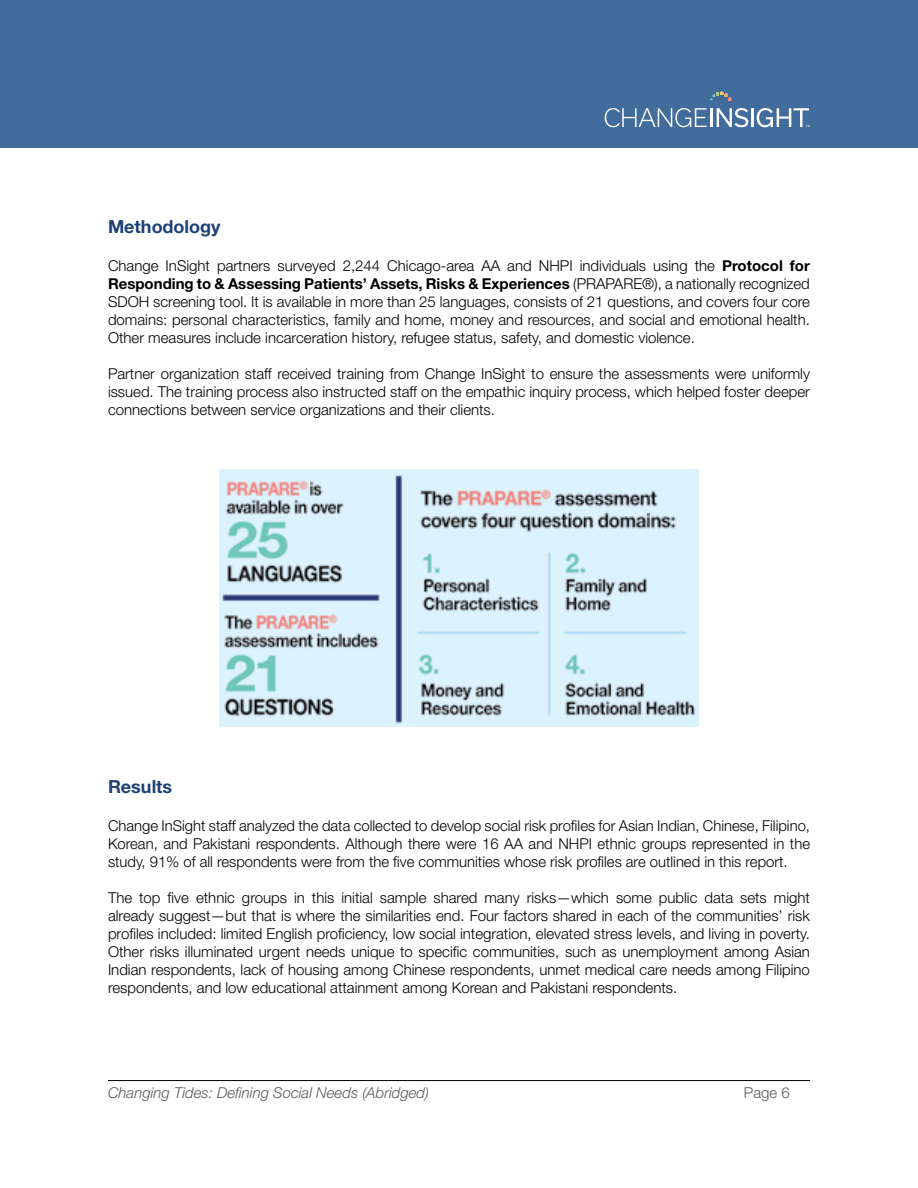
<style>
.page{position:relative;width:918px;height:1188px;background:#fff}
.page>*{position:absolute;margin:0;border:0;box-sizing:border-box;transform-origin:0 0}
.t1{font:700 18px "Helvetica Neue LT Std";color:#1e4173}
.t2{font:300 15px/18px "Helvetica Neue LT Std";color:#000;text-align:justify}
.t3{font:italic 300 15px "Helvetica Neue LT Std";color:#58595b}
.t4{font:300 15px "Helvetica Neue LT Std";color:#58595b}
.s1{font-weight:700}
</style>
<div class="page">
<div style="left:0;top:0;width:918px;height:148px;background:#426c9c"></div>
<svg style="left:721px;top:92px;width:11px;height:9px"></svg>
<svg style="left:605px;top:108px;width:102px;height:19px"></svg>
<hr style="left:710px;top:108px;width:3px;height:19px;background:#fff">
<svg style="left:717px;top:108px;width:31px;height:19px"></svg>
<hr style="left:751px;top:108px;width:3px;height:19px;background:#fff">
<svg style="left:757px;top:108px;width:53px;height:19px"></svg>
<hr style="left:108px;top:1080px;width:702px;height:1px;background:#000">
<img style="left:219px;top:469px;width:480px;height:257px">
<p class="t1" style="left:108px;top:216px;width:114px">Methodology</p>
<p class="t2" style="left:108px;top:257px;width:704px">Change InSight partners surveyed 2,244 Chicago-area AA and NHPI individuals using the <span class="s1">Protocol for Responding to &amp; Assessing Patients’ Assets, Risks &amp; Experiences</span> (PRAPARE®), a nationally recognized SDOH screening tool. It is available in more than 25 languages, consists of 21 questions, and covers four core domains: personal characteristics, family and home, money and resources, and social and emotional health.<br>Other measures include incarceration history, refugee status, safety, and domestic violence.</p>
<p class="t2" style="left:108px;top:365px;width:704px">Partner organization staff received training from Change InSight to ensure the assessments were uniformly issued. The training process also instructed staff on the empathic inquiry process, which helped foster deeper connections between service organizations and their clients.</p>
<p class="t1" style="left:108px;top:775px;width:66px">Results</p>
<p class="t2" style="left:108px;top:816px;width:704px">Change InSight staff analyzed the data collected to develop social risk profiles for Asian Indian, Chinese, Filipino, Korean, and Pakistani respondents. Although there were 16 AA and NHPI ethnic groups represented in the study, 91% of all respondents were from the five communities whose risk profiles are outlined in this report.</p>
<p class="t2" style="left:108px;top:888px;width:704px">The top five ethnic groups in this initial sample shared many risks—which some public data sets might already suggest—but that is where the similarities end. Four factors shared in each of the communities’ risk profiles included: limited English proficiency, low social integration, elevated stress levels, and living in poverty.<br>Other risks illuminated urgent needs unique to specific communities, such as unemployment among Asian Indian respondents, lack of housing among Chinese respondents, unmet medical care needs among Filipino respondents, and low educational attainment among Korean and Pakistani respondents.</p>
<p class="t3" style="left:108px;top:1084px;width:323px">Changing Tides: Defining Social Needs (Abridged)</p>
<p class="t4" style="left:744px;top:1084px;width:47px">Page 6</p>
</div>
